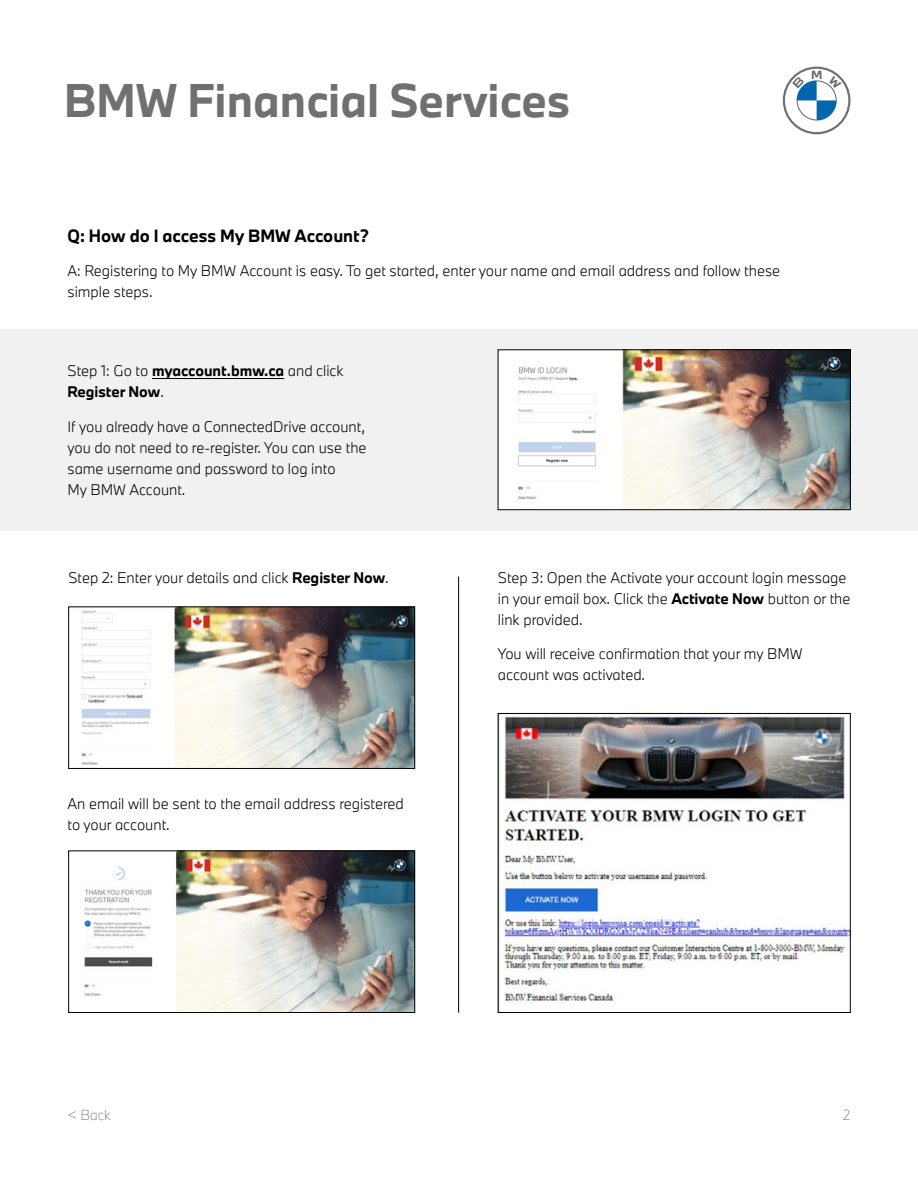
<style>
.page{position:relative;width:918px;height:1188px;background:#fff}
.page>*{position:absolute;margin:0;border:0;box-sizing:border-box;transform-origin:0 0}
.t1{font:700 43.8px "BMW Type Next";color:#707070}
.t2{font:700 16.5px "BMW Type Next";color:#000}
.t3{font:300 14.25px/21px "BMW Type Next";color:#000}
.t4{font:700 14.25px/21px "BMW Type Next";color:#000}
.t5{font:100 13.5px "BMW Type Next";color:#707070}
.s1{font-weight:300}
.s2{font-weight:700}
</style>
<div class="page">
<svg style="left:783px;top:67px;width:67px;height:67px"></svg>
<div style="left:0;top:329px;width:918px;height:202px;background:#f1f1f1"></div>
<hr style="left:152px;top:378px;width:132px;height:1px;background:#000">
<img style="left:500px;top:352px;width:348px;height:156px">
<div style="left:498px;top:350px;width:352px;height:160px;border:1px solid #000"></div>
<img style="left:81px;top:609px;width:332px;height:158px">
<div style="left:68px;top:607px;width:347px;height:162px;border:1px solid #000"></div>
<img style="left:500px;top:716px;width:348px;height:286px">
<div style="left:498px;top:713px;width:352px;height:300px;border:1px solid #000"></div>
<img style="left:84px;top:853px;width:329px;height:158px">
<div style="left:68px;top:851px;width:347px;height:162px;border:1px solid #000"></div>
<hr style="left:458px;top:577px;width:1px;height:436px;background:#000">
<p class="t1" style="left:64px;top:71px;width:508px">BMW Financial Services</p>
<p class="t2" style="left:68px;top:224px;width:303px">Q: How do I access My BMW Account?</p>
<p class="t3" style="left:68px;top:260px;width:714px">A: Registering to My BMW Account is easy. To get started, enter your name and email address and follow these simple steps.</p>
<p class="t4" style="left:68px;top:360px;width:278px"><span class="s1">Step 1: Go to</span> myaccount.bmw.ca <span class="s1">and click<br></span>Register Now<span class="s1">.</span></p>
<p class="t3" style="left:68px;top:415px;width:301px">If you already have a ConnectedDrive account, you do not need to re-register. You can use the same username and password to log into<br>My BMW Account.</p>
<p class="t3" style="left:68px;top:567px;width:322px">Step 2: Enter your details and click <span class="s2">Register Now</span>.</p>
<p class="t3" style="left:498px;top:567px;width:354px">Step 3: Open the Activate your account login message in your email box. Click the <span class="s2">Activate Now</span> button or the link provided.</p>
<p class="t3" style="left:498px;top:643px;width:306px">You will receive confirmation that your my BMW account was activated.</p>
<p class="t3" style="left:68px;top:793px;width:338px">An email will be sent to the email address registered to your account.</p>
<p class="t5" style="left:68px;top:1105px;width:45px">&lt; Back</p>
<p class="t5" style="left:843px;top:1105px;width:9px">2</p>
</div>
